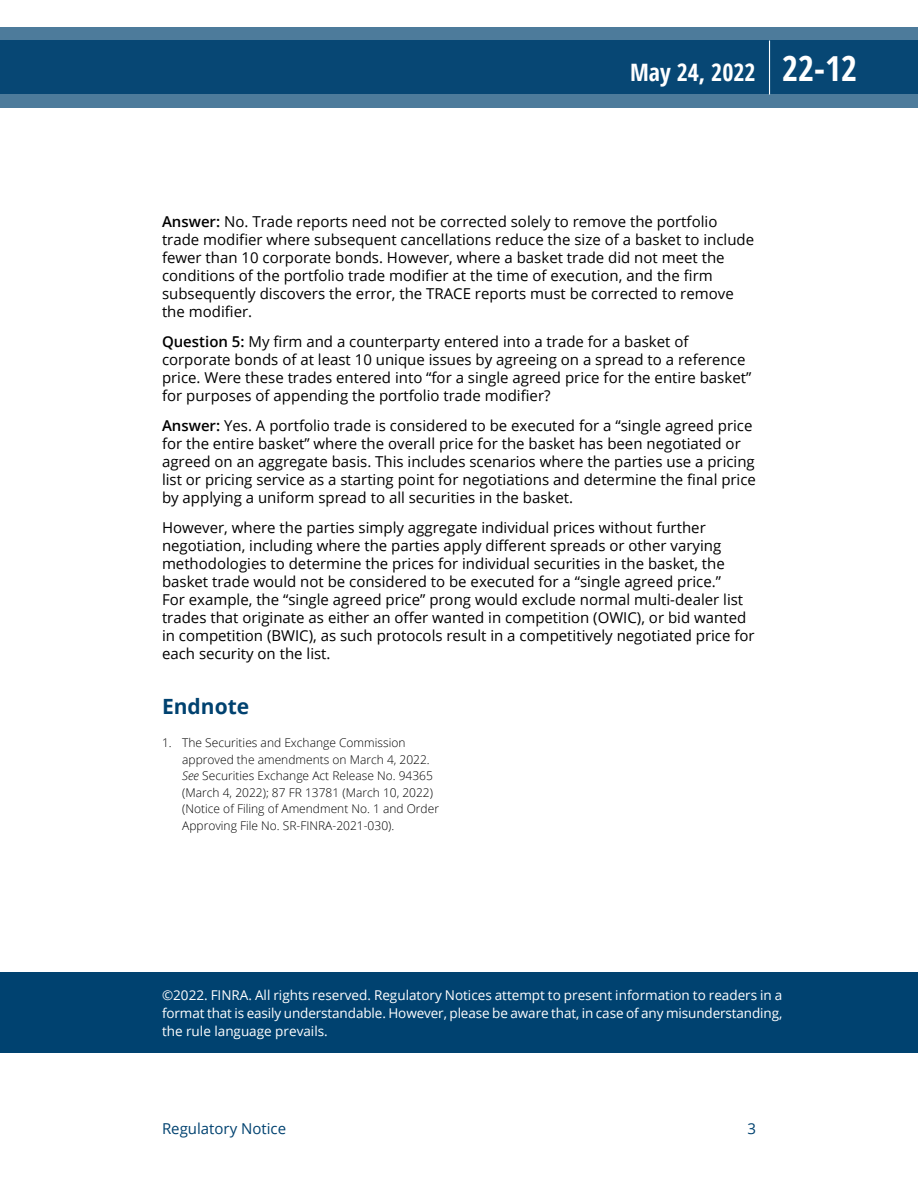
<style>
.page{position:relative;width:918px;height:1188px;background:#fff}
.page>*{position:absolute;margin:0;border:0;box-sizing:border-box;transform-origin:0 0}
.t1{font:700 24px "Open Sans Condensed";color:#fff}
.t2{font:700 21px "Open Sans";color:#004270}
.t3{font:15px/18px "Open Sans";color:#000}
.t4{font:15px "Open Sans";color:#004270}
.t5{font:13.5px/18px "Open Sans";letter-spacing:-.01em;color:#fff;text-align:justify}
.t6{font:300 12px/16.5px "Open Sans";color:#000}
.s1{font-size:34.5px}
.s2{font-weight:600}
.s3{font-style:italic}
</style>
<div class="page">
<div style="left:0;top:972px;width:918px;height:81px;background:#004270"></div>
<svg style="left:0;top:27px;width:918px;height:81px;background:#1e5881"></svg>
<hr style="left:769px;top:40px;width:1px;height:54px;background:#fff">
<h1 class="t1" style="left:630px;top:55px;width:228px">May 24, 2022 <span class="s1">22-12</span></h1>
<p class="t3" style="left:162px;top:213px;width:594px"><span class="s2">Answer:</span> No. Trade reports need not be corrected solely to remove the portfolio trade modifier where subsequent cancellations reduce the size of a basket to include fewer than 10 corporate bonds. However, where a basket trade did not meet the conditions of the portfolio trade modifier at the time of execution, and the firm subsequently discovers the error, the TRACE reports must be corrected to remove the modifier.</p>
<p class="t3" style="left:162px;top:333px;width:591px"><span class="s2">Question 5:</span> My firm and a counterparty entered into a trade for a basket of corporate bonds of at least 10 unique issues by agreeing on a spread to a reference price. Were these trades entered into “for a single agreed price for the entire basket” for purposes of appending the portfolio trade modifier?</p>
<p class="t3" style="left:162px;top:417px;width:596px"><span class="s2">Answer:</span> Yes. A portfolio trade is considered to be executed for a “single agreed price for the entire basket” where the overall price for the basket has been negotiated or agreed on an aggregate basis. This includes scenarios where the parties use a pricing list or pricing service as a starting point for negotiations and determine the final price by applying a uniform spread to all securities in the basket.</p>
<p class="t3" style="left:162px;top:519px;width:594px">However, where the parties simply aggregate individual prices without further negotiation, including where the parties apply different spreads or other varying methodologies to determine the prices for individual securities in the basket, the basket trade would not be considered to be executed for a “single agreed price.”<br>For example, the “single agreed price” prong would exclude normal multi-dealer list trades that originate as either an offer wanted in competition (OWIC), or bid wanted in competition (BWIC), as such protocols result in a competitively negotiated price for each security on the list.</p>
<h2 class="t2" style="left:162px;top:691px;width:89px">Endnote</h2>
<p class="t6" style="left:182px;top:734px;width:258px;text-indent:-20px">1. The Securities and Exchange Commission approved the amendments on March 4, 2022.<br><span class="s3">See</span> Securities Exchange Act Release No. 94365 (March 4, 2022); 87 FR 13781 (March 10, 2022) (Notice of Filing of Amendment No. 1 and Order Approving File No. SR-FINRA-2021-030).</p>
<p class="t5" style="left:162px;top:985px;width:622px">©2022. FINRA. All rights reserved. Regulatory Notices attempt to present information to readers in a format that is easily understandable. However, please be aware that, in case of any misunderstanding, the rule language prevails.</p>
<p class="t4" style="left:162px;top:1118px;width:126px">Regulatory Notice</p>
<p class="t4" style="left:747px;top:1118px;width:10px">3</p>
</div>
